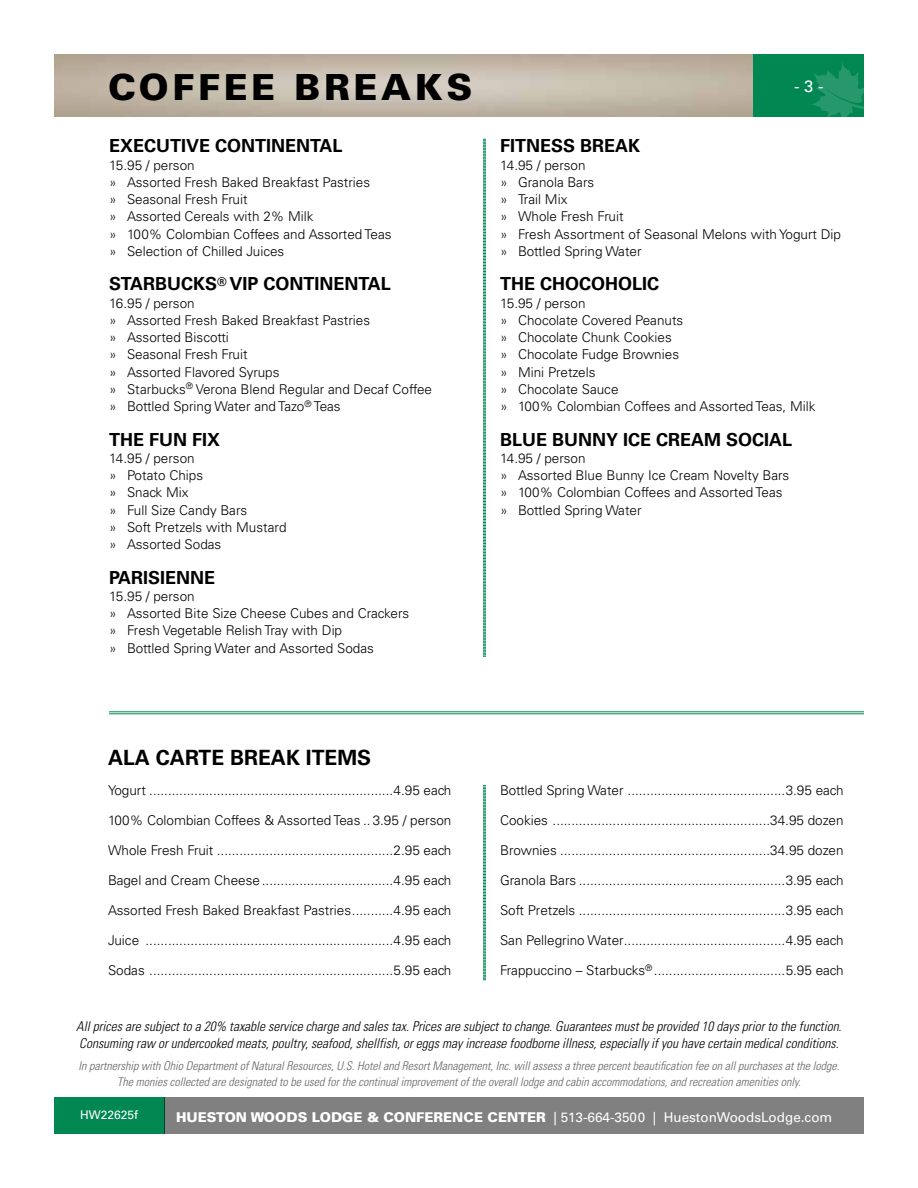
<style>
.page{position:relative;width:918px;height:1188px;background:#fff}
.page>*{position:absolute;margin:0;border:0;box-sizing:border-box;transform-origin:0 0}
.t1{font:900 36px "Univers LT Std";letter-spacing:.1em;color:#000}
.t2{font:700 21px "Univers LT Std";color:#000}
.t3{font:700 18px "Univers LT Std";color:#000}
.t4{font:16.5px "Univers LT Std";color:#fff}
.t5{font:300 13.5px/17.2px "Univers LT Std";color:#000}
.t6{font:italic 300 condensed 13.5px/16.2px "Univers LT Std";color:#000}
.t7{font:13.5px "Univers LT Std";color:#fff}
.t8{font:italic 300 condensed 12px/16.2px "Univers LT Std";color:#636466;text-align:center}
.t9{font:12px "Univers LT Std";color:#fff}
.s1{font-weight:900}
</style>
<div class="page">
<img style="left:54px;top:54px;width:700px;height:63px">
<div style="left:754px;top:54px;width:110px;height:63px;background:#008752"></div>
<svg style="left:811px;top:63px;width:53px;height:54px"></svg>
<div style="left:54px;top:1097px;width:110px;height:37px;background:#008752"></div>
<div style="left:164px;top:1097px;width:700px;height:37px;background:#808080"></div>
<svg style="left:483px;top:139px;width:3px;height:518px"></svg>
<hr style="left:109px;top:713px;width:755px;height:1px;background:#008752">
<hr style="left:109px;top:711px;width:755px;height:1px;background:#008752">
<svg style="left:483px;top:785px;width:3px;height:196px"></svg>
<h1 class="t1" style="left:108px;top:64px;width:366px">COFFEE BREAKS</h1>
<h3 class="t3" style="left:109px;top:135px;width:235px">EXECUTIVE CONTINENTAL</h3>
<p class="t5" style="left:109px;top:156px;width:284px">15.95 / person<br>» Assorted Fresh Baked Breakfast Pastries<br>» Seasonal Fresh Fruit<br>» Assorted Cereals with 2% Milk<br>» 100% Colombian Coffees and Assorted Teas » Selection of Chilled Juices</p>
<h3 class="t3" style="left:109px;top:273px;width:283px">STARBUCKS<sup>®</sup> VIP CONTINENTAL</h3>
<p class="t5" style="left:109px;top:294px;width:324px">16.95 / person<br>» Assorted Fresh Baked Breakfast Pastries<br>» Assorted Biscotti<br>» Seasonal Fresh Fruit<br>» Assorted Flavored Syrups<br>» Starbucks<sup>®</sup> Verona Blend Regular and Decaf Coffee » Bottled Spring Water and Tazo<sup>®</sup> Teas</p>
<h3 class="t3" style="left:109px;top:429px;width:113px">THE FUN FIX</h3>
<p class="t5" style="left:109px;top:449px;width:179px">14.95 / person<br>» Potato Chips<br>» Snack Mix<br>» Full Size Candy Bars<br>» Soft Pretzels with Mustard » Assorted Sodas</p>
<h3 class="t3" style="left:109px;top:567px;width:108px">PARISIENNE</h3>
<p class="t5" style="left:109px;top:587px;width:302px">15.95 / person<br>» Assorted Bite Size Cheese Cubes and Crackers » Fresh Vegetable Relish Tray with Dip<br>» Bottled Spring Water and Assorted Sodas</p>
<p class="t4" style="left:794px;top:76px;width:31px">- 3 -</p>
<h3 class="t3" style="left:500px;top:135px;width:142px">FITNESS BREAK</h3>
<p class="t5" style="left:500px;top:156px;width:343px">14.95 / person<br>» Granola Bars<br>» Trail Mix<br>» Whole Fresh Fruit<br>» Fresh Assortment of Seasonal Melons with Yogurt Dip » Bottled Spring Water</p>
<h3 class="t3" style="left:500px;top:273px;width:161px">THE CHOCOHOLIC</h3>
<p class="t5" style="left:500px;top:294px;width:317px">15.95 / person<br>» Chocolate Covered Peanuts<br>» Chocolate Chunk Cookies<br>» Chocolate Fudge Brownies<br>» Mini Pretzels<br>» Chocolate Sauce<br>» 100% Colombian Coffees and Assorted Teas, Milk</p>
<h3 class="t3" style="left:500px;top:429px;width:294px">BLUE BUNNY ICE CREAM SOCIAL</h3>
<p class="t5" style="left:500px;top:449px;width:291px">14.95 / person<br>» Assorted Blue Bunny Ice Cream Novelty Bars » 100% Colombian Coffees and Assorted Teas » Bottled Spring Water</p>
<h2 class="t2" style="left:108px;top:745px;width:265px">ALA CARTE BREAK ITEMS</h2>
<p class="t5" style="left:108px;top:781px;width:345px">Yogurt .................................................................4.95 each</p>
<p class="t5" style="left:108px;top:811px;width:345px">100% Colombian Coffees &amp; Assorted Teas .. 3.95 / person</p>
<p class="t5" style="left:108px;top:841px;width:345px">Whole Fresh Fruit ...............................................2.95 each</p>
<p class="t5" style="left:108px;top:871px;width:345px">Bagel and Cream Cheese...................................4.95 each</p>
<p class="t5" style="left:108px;top:901px;width:345px">Assorted Fresh Baked Breakfast Pastries...........4.95 each</p>
<p class="t5" style="left:108px;top:931px;width:345px">Juice ..................................................................4.95 each</p>
<p class="t5" style="left:108px;top:961px;width:345px">Sodas .................................................................5.95 each</p>
<p class="t5" style="left:500px;top:782px;width:345px">Bottled Spring Water ..........................................3.95 each</p>
<p class="t5" style="left:500px;top:812px;width:345px">Cookies ..........................................................34.95 dozen</p>
<p class="t5" style="left:500px;top:842px;width:345px">Brownies ........................................................34.95 dozen</p>
<p class="t5" style="left:500px;top:872px;width:345px">Granola Bars .......................................................3.95 each</p>
<p class="t5" style="left:500px;top:902px;width:345px">Soft Pretzels .......................................................3.95 each</p>
<p class="t5" style="left:500px;top:932px;width:345px">San Pellegrino Water...........................................4.95 each</p>
<p class="t5" style="left:500px;top:962px;width:345px">Frappuccino – Starbucks<sup>®</sup> ...................................5.95 each</p>
<p class="t6" style="left:76px;top:1019px;width:767px">All prices are subject to a 20% taxable service charge and sales tax. Prices are subject to change. Guarantees must be provided 10 days prior to the function.<br>Consuming raw or undercooked meats, poultry, seafood, shellfish, or eggs may increase foodborne illness, especially if you have certain medical conditions.</p>
<p class="t8" style="left:79px;top:1057px;width:762px">In partnership with Ohio Department of Natural Resources, U.S. Hotel and Resort Management, Inc. will assess a three percent beautification fee on all purchases at the lodge.<br>The monies collected are designated to be used for the continual improvement of the overall lodge and cabin accommodations, and recreation amenities only.</p>
<p class="t9" style="left:80px;top:1108px;width:60px">HW22625f</p>
<p class="t7" style="left:176px;top:1109px;width:658px"><span class="s1">HUESTON WOODS LODGE &amp; CONFERENCE CENTER</span> | 513-664-3500 | HuestonWoodsLodge.com</p>
</div>
